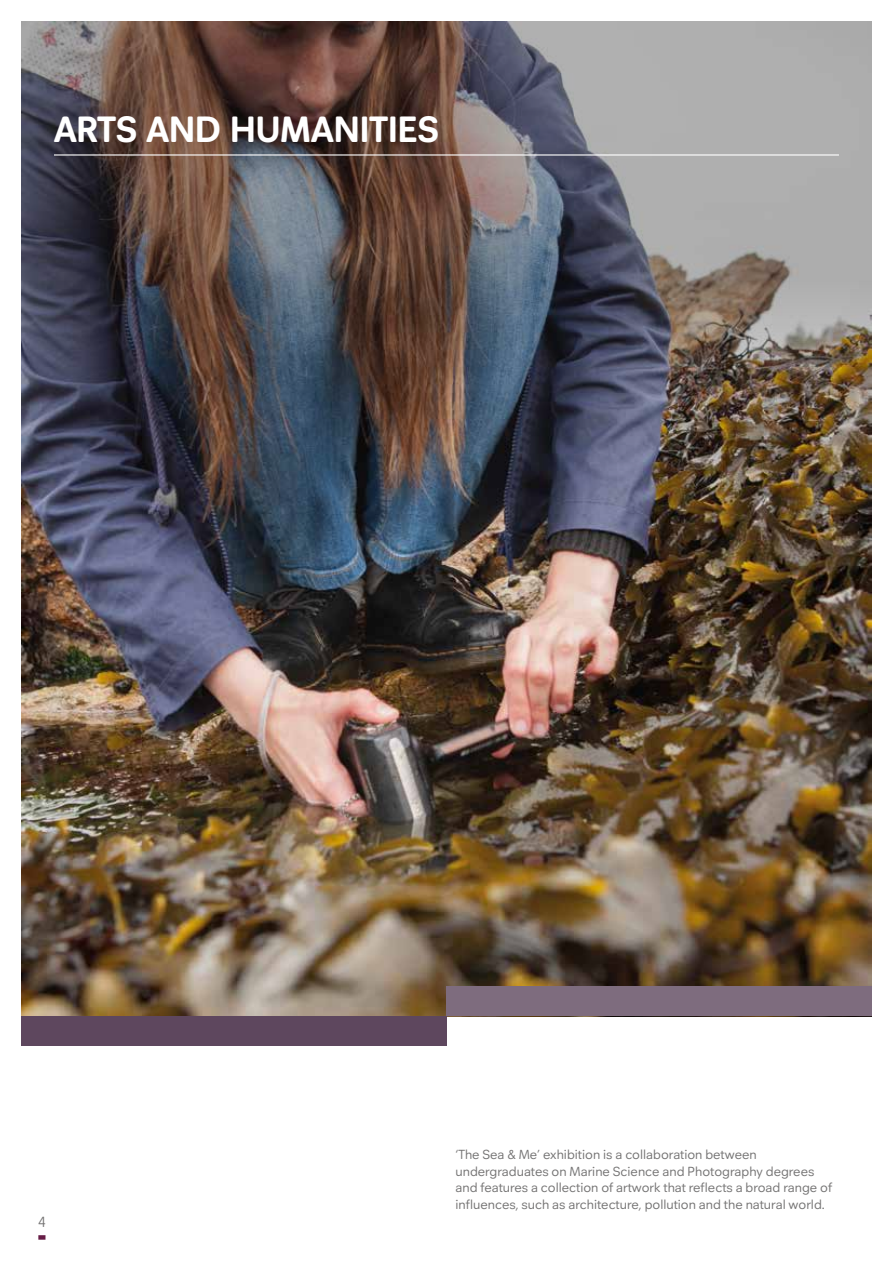
<style>
.page{position:relative;width:893px;height:1263px;background:#fff}
.page>*{position:absolute;margin:0;border:0;box-sizing:border-box;transform-origin:0 0}
.t1{font:700 37.5px "Neuzeitfor Plymouth";color:#fff}
.t2{font:15px "Neuzeitfor Plymouth";color:#747373}
.t3{font:13.5px/16.5px "Neuzeitfor Plymouth";color:#747373}
</style>
<div class="page">
<svg style="left:38px;top:1235px;width:7px;height:5px"></svg>
<img style="left:21px;top:540px;width:851px;height:476px">
<img style="left:21px;top:21px;width:851px;height:519px">
<hr style="left:54px;top:154px;width:785px;height:2px;background:#fff">
<div style="left:21px;top:1016px;width:425px;height:30px;background:#5e475e"></div>
<div style="left:446px;top:986px;width:426px;height:30px;background:#7e6c7e"></div>
<h1 class="t1" style="left:54px;top:106px;width:386px">ARTS AND HUMANITIES</h1>
<p class="t2" style="left:38px;top:1212px;width:9px">4</p>
<p class="t3" style="left:455px;top:1146px;width:378px">‘The Sea &amp; Me’ exhibition is a collaboration between undergraduates on Marine Science and Photography degrees and features a collection of artwork that reflects a broad range of influences, such as architecture, pollution and the natural world.</p>
</div>
